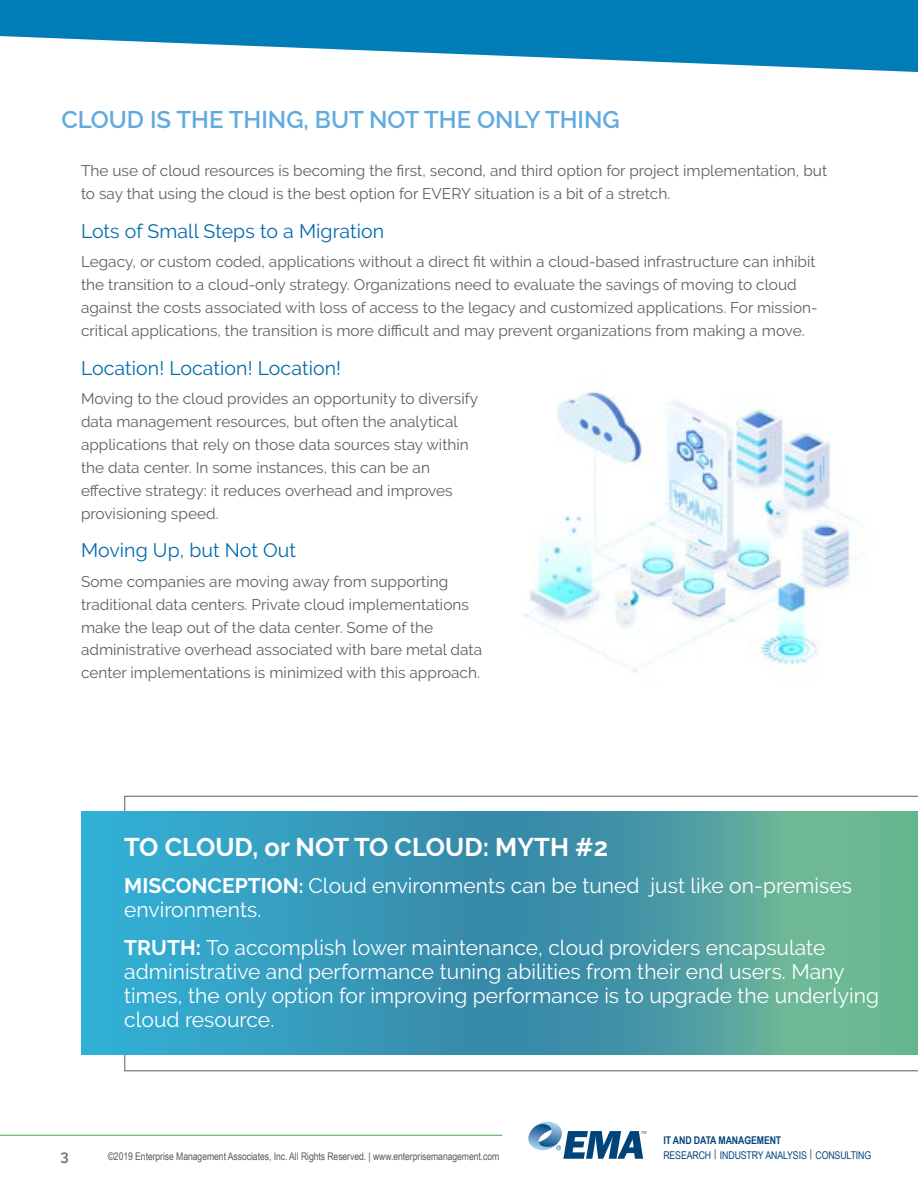
<style>
.page{position:relative;width:918px;height:1188px;background:#fff}
.page>*{position:absolute;margin:0;border:0;box-sizing:border-box;transform-origin:0 0}
.t1{font:700 25.5px "Raleway";color:#fff}
.t2{font:600 24px "Raleway";color:#60abde}
.t3{font:21px/24px "Raleway";color:#fff}
.t4{font:19.5px "Raleway";letter-spacing:.005em;color:#006cac}
.t5{font:15.3px/23px "Raleway";color:#5f5f5f}
.t6{font:600 15px "Raleway";color:#6d6e71}
.t7{font:10.65px/14.5px "Arial Narrow";letter-spacing:-.01em;color:#00447c}
.t8{font:10.5px "Arial Narrow";letter-spacing:-.005em;color:#58595b}
.s1{font-weight:700}
.s2{font-weight:700;font-size:19.5px}
</style>
<div class="page">
<svg style="left:0;top:0;width:918px;height:72px;fill:#007db7"></svg>
<svg style="left:528px;top:1122px;width:118px;height:37px"></svg>
<hr style="left:0;top:1135px;width:502px;height:1px;background:#41ad49">
<svg style="left:124px;top:796px;width:794px;height:275px"></svg>
<svg style="left:81px;top:811px;width:837px;height:244px;background:#45a0ae"></svg>
<img style="left:523px;top:391px;width:336px;height:281px">
<h2 class="t2" style="left:62px;top:106px;width:560px">CLOUD IS THE THING, BUT NOT THE ONLY THING</h2>
<p class="t5" style="left:81px;top:159px;width:748px">The use of cloud resources is becoming the first, second, and third option for project implementation, but to say that using the cloud is the best option for EVERY situation is a bit of a stretch.</p>
<p class="t4" style="left:81px;top:219px;width:305px">Lots of Small Steps to a Migration</p>
<p class="t5" style="left:81px;top:250px;width:738px">Legacy, or custom coded, applications without a direct fit within a cloud-based infrastructure can inhibit the transition to a cloud-only strategy. Organizations need to evaluate the savings of moving to cloud against the costs associated with loss of access to the legacy and customized applications. For mission&shy;critical applications, the transition is more difficult and may prevent organizations from making a move.</p>
<p class="t4" style="left:81px;top:356px;width:262px">Location! Location! Location!</p>
<p class="t5" style="left:81px;top:387px;width:399px">Moving to the cloud provides an opportunity to diversify data management resources, but often the analytical applications that rely on those data sources stay within the data center. In some instances, this can be an effective strategy: it reduces overhead and improves provisioning speed.</p>
<p class="t4" style="left:81px;top:539px;width:217px">Moving Up, but Not Out</p>
<p class="t5" style="left:81px;top:570px;width:403px">Some companies are moving away from supporting traditional data centers. Private cloud implementations make the leap out of the data center. Some of the administrative overhead associated with bare metal data center implementations is minimized with this approach.</p>
<h1 class="t1" style="left:124px;top:832px;width:485px">TO CLOUD, or NOT TO CLOUD: MYTH #2</h1>
<h3 class="t3" style="left:124px;top:874px;width:729px"><span class="s1">MISCONCEPTION</span><span class="s2">:</span> Cloud environments can be tuned just like on-premises environments.</h3>
<p class="t3" style="left:124px;top:935px;width:756px"><span class="s1">TRUTH:</span> To accomplish lower maintenance, cloud providers encapsulate administrative and performance tuning abilities from their end users. Many times, the only option for improving performance is to upgrade the underlying cloud resource.</p>
<p class="t6" style="left:61px;top:1147px;width:10px">3</p>
<p class="t8" style="left:108px;top:1149px;width:393px">©2019 Enterprise Management Associates, Inc. All Rights Reserved. | www.enterprisemanagement.com</p>
<p class="t7" style="left:663px;top:1133px;width:209px"><span class="s1">IT AND DATA MANAGEMENT<br></span>RESEARCH <sup>|</sup> INDUSTRY ANALYSIS <sup>|</sup> CONSULTING</p>
</div>
